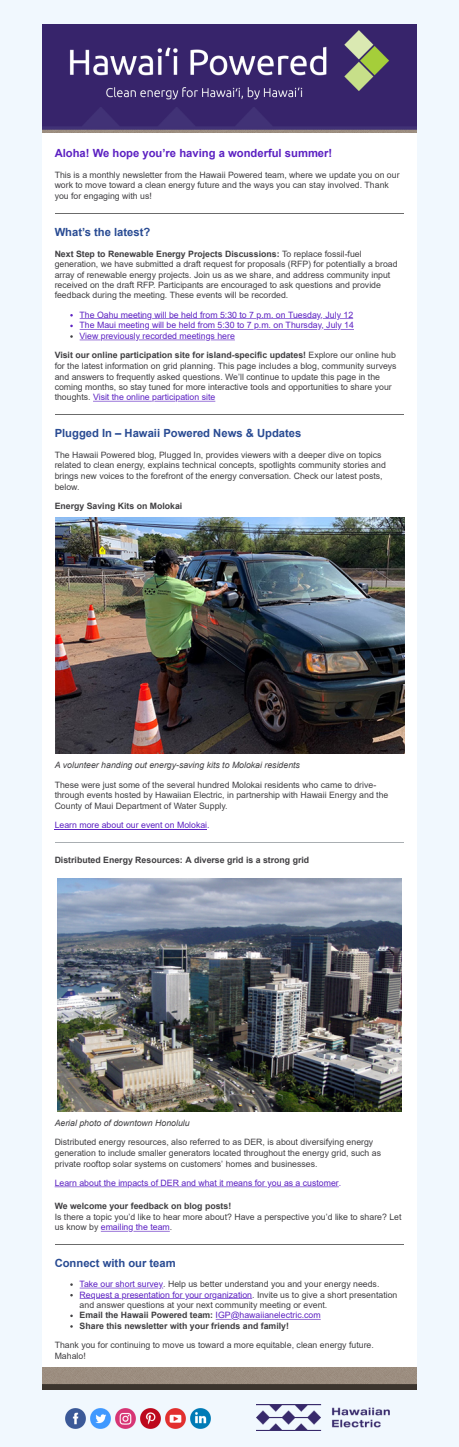
<style>
.page{position:relative;width:459px;height:1447px;background:#fff}
.page>*{position:absolute;margin:0;border:0;box-sizing:border-box;transform-origin:0 0}
.t1{font:700 11.25px "Arial";color:#294b93}
.t2{font:700 11.25px "Arial";color:#5c21c2}
.t3{font:8.77px/10.4px "Arial";color:#403f42}
.t4{font:8.77px/10.6px "Arial";color:#5c21c2;text-align:justify}
.t5{font:italic 8.77px "Arial";color:#403f42}
.t6{font:700 8.77px "Arial";color:#403f42}
.s1{font-weight:700}
.s2{color:#5c21c2}
</style>
<div class="page">
<div style="left:0;top:0;width:459px;height:488px;background:#f1f8fe"></div>
<div style="left:42px;top:0;width:375px;height:488px;background:#fff"></div>
<div style="left:42px;top:0;width:375px;height:5px;background:#f1f8fe"></div>
<div style="left:42px;top:5px;width:375px;height:7px;background:#f1f8fe"></div>
<div style="left:42px;top:12px;width:375px;height:12px;background:#f1f8fe"></div>
<hr style="left:55px;top:213px;width:349px;height:1px;background:#6b6b6b">
<hr style="left:55px;top:414px;width:349px;height:1px;background:#6b6b6b">
<img style="left:42px;top:24px;width:375px;height:108px">
<svg style="left:320px;top:318px;width:33px;height:1px"></svg>
<hr style="left:259px;top:318px;width:58px;height:1px;background:#5c21c2">
<hr style="left:152px;top:318px;width:104px;height:1px;background:#5c21c2">
<hr style="left:80px;top:318px;width:67px;height:1px;background:#5c21c2">
<hr style="left:150px;top:329px;width:68px;height:1px;background:#5c21c2">
<hr style="left:80px;top:329px;width:64px;height:1px;background:#5c21c2">
<svg style="left:321px;top:329px;width:33px;height:1px"></svg>
<hr style="left:256px;top:329px;width:61px;height:1px;background:#5c21c2">
<hr style="left:218px;top:329px;width:36px;height:1px;background:#5c21c2">
<svg style="left:211px;top:340px;width:24px;height:1px"></svg>
<hr style="left:139px;top:340px;width:66px;height:1px;background:#5c21c2">
<hr style="left:103px;top:340px;width:32px;height:1px;background:#5c21c2">
<svg style="left:80px;top:340px;width:21px;height:1px"></svg>
<hr style="left:178px;top:401px;width:37px;height:1px;background:#5c21c2">
<svg style="left:154px;top:401px;width:21px;height:1px"></svg>
<hr style="left:93px;top:401px;width:59px;height:1px;background:#5c21c2">
<div style="left:0;top:471px;width:459px;height:407px;background:#f1f8fe"></div>
<div style="left:42px;top:471px;width:375px;height:407px;background:#fff"></div>
<hr style="left:55px;top:842px;width:349px;height:1px;background:#a9aeb2">
<img style="left:55px;top:518px;width:349px;height:236px">
<hr style="left:55px;top:829px;width:152px;height:1px;background:#5c21c2">
<div style="left:0;top:878px;width:459px;height:569px;background:#f1f8fe"></div>
<div style="left:42px;top:878px;width:375px;height:559px;background:#fff"></div>
<hr style="left:55px;top:1244px;width:349px;height:1px;background:#6b6b6b">
<div style="left:42px;top:1389px;width:375px;height:9px;background:#f1f8fe"></div>
<div style="left:42px;top:1398px;width:188px;height:39px;background:#f1f8fe"></div>
<div style="left:230px;top:1398px;width:187px;height:39px;background:#f1f8fe"></div>
<img style="left:57px;top:878px;width:345px;height:233px">
<hr style="left:271px;top:1186px;width:68px;height:1px;background:#5c21c2">
<hr style="left:130px;top:1186px;width:137px;height:1px;background:#5c21c2">
<hr style="left:55px;top:1186px;width:72px;height:1px;background:#5c21c2">
<hr style="left:133px;top:1231px;width:37px;height:1px;background:#5c21c2">
<svg style="left:101px;top:1231px;width:27px;height:1px"></svg>
<hr style="left:80px;top:1287px;width:78px;height:1px;background:#5c21c2">
<hr style="left:217px;top:1298px;width:35px;height:1px;background:#5c21c2">
<svg style="left:188px;top:1298px;width:24px;height:1px"></svg>
<hr style="left:124px;top:1298px;width:61px;height:1px;background:#5c21c2">
<svg style="left:80px;top:1298px;width:42px;height:1px"></svg>
<hr style="left:239px;top:1319px;width:82px;height:1px;background:#5c21c2">
<svg style="left:216px;top:1319px;width:16px;height:1px"></svg>
<img style="left:42px;top:1367px;width:375px;height:22px">
<img style="left:65px;top:1408px;width:20px;height:20px">
<img style="left:90px;top:1408px;width:20px;height:20px">
<img style="left:115px;top:1408px;width:20px;height:20px">
<img style="left:140px;top:1408px;width:20px;height:20px">
<img style="left:165px;top:1408px;width:20px;height:20px">
<img style="left:190px;top:1408px;width:20px;height:20px">
<img style="left:257px;top:1404px;width:132px;height:26px">
<p class="t2" style="left:55px;top:145px;width:279px">Aloha! We hope you’re having a wonderful summer!</p>
<p class="t3" style="left:55px;top:169px;width:346px">This is a monthly newsletter from the Hawaii Powered team, where we update you on our work to move toward a clean energy future and the ways you can stay involved. Thank you for engaging with us!</p>
<p class="t1" style="left:55px;top:224px;width:97px">What’s the latest?</p>
<p class="t3" style="left:55px;top:248px;width:345px"><span class="s1">Next Step to Renewable Energy Projects Discussions:</span> To replace fossil-fuel generation, we have submitted a draft request for proposals (RFP) for potentially a broad array of renewable energy projects. Join us as we share, and address community input received on the draft RFP. Participants are encouraged to ask questions and provide feedback during the meeting. These events will be recorded.</p>
<p class="t4" style="left:80px;top:309px;width:276px">The Oahu meeting will be held from 5:30 to 7 p.m. on Tuesday, July 12<br>The Maui meeting will be held from 5:30 to 7 p.m. on Thursday, July 14<br>View previously recorded meetings here</p>
<p class="t3" style="left:55px;top:350px;width:344px"><span class="s1">Visit our online participation site for island-specific updates!</span> Explore our online hub for the latest information on grid planning. This page includes a blog, community surveys and answers to frequently asked questions. We’ll continue to update this page in the coming months, so stay tuned for more interactive tools and opportunities to share your thoughts. <span class="s2">Visit the online participation site</span></p>
<p class="t1" style="left:55px;top:425px;width:248px">Plugged In – Hawaii Powered News &amp; Updates</p>
<p class="t3" style="left:55px;top:449px;width:333px">The Hawaii Powered blog, Plugged In, provides viewers with a deeper dive on topics related to clean energy, explains technical concepts, spotlights community stories and</p>
<p class="t3" style="left:55px;top:470px;width:329px;line-height:10.6px">brings new voices to the forefront of the energy conversation. Check our latest posts, below.</p>
<p class="t6" style="left:55px;top:500px;width:129px">Energy Saving Kits on Molokai</p>
<p class="t5" style="left:55px;top:759px;width:247px">A volunteer handing out energy-saving kits to Molokai residents</p>
<p class="t3" style="left:55px;top:779px;width:335px">These were just some of the several hundred Molokai residents who came to drive&shy;through events hosted by Hawaiian Electric, in partnership with Hawaii Energy and the<br>County of Maui Department of Water Supply.</p>
<p class="t4" style="left:55px;top:819px;width:156px">Learn more about our event on Molokai.</p>
<p class="t6" style="left:55px;top:854px;width:256px">Distributed Energy Resources: A diverse grid is a strong grid</p>
<p class="t5" style="left:55px;top:1117px;width:137px">Aerial photo of downtown Honolulu</p>
<p class="t3" style="left:55px;top:1137px;width:328px">Distributed energy resources, also referred to as DER, is about diversifying energy generation to include smaller generators located throughout the energy grid, such as private rooftop solar systems on customers’ homes and businesses.</p>
<p class="t4" style="left:55px;top:1177px;width:288px">Learn about the impacts of DER and what it means for you as a customer.</p>
<p class="t3" style="left:55px;top:1200px;width:348px;line-height:10.6px"><span class="s1">We welcome your feedback on blog posts!<br></span>Is there a topic you’d like to hear more about? Have a perspective you’d like to share? Let us know by <span class="s2">emailing the team</span>.</p>
<p class="t1" style="left:55px;top:1254px;width:123px">Connect with our team</p>
<p class="t3" style="left:80px;top:1278px;width:319px"><span class="s2">Take our short survey</span>. Help us better understand you and your energy needs.<br><span class="s2">Request a presentation for your organization</span>. Invite us to give a short presentation and answer questions at your next community meeting or event.<br><span class="s1">Email the Hawaii Powered team:</span> <span class="s2">IGP@hawaiianelectric.com<br></span><span class="s1">Share this newsletter with your friends and family!</span></p>
<p class="t3" style="left:55px;top:1339px;width:321px">Thank you for continuing to move us toward a more equitable, clean energy future.<br>Mahalo!</p>
</div>
